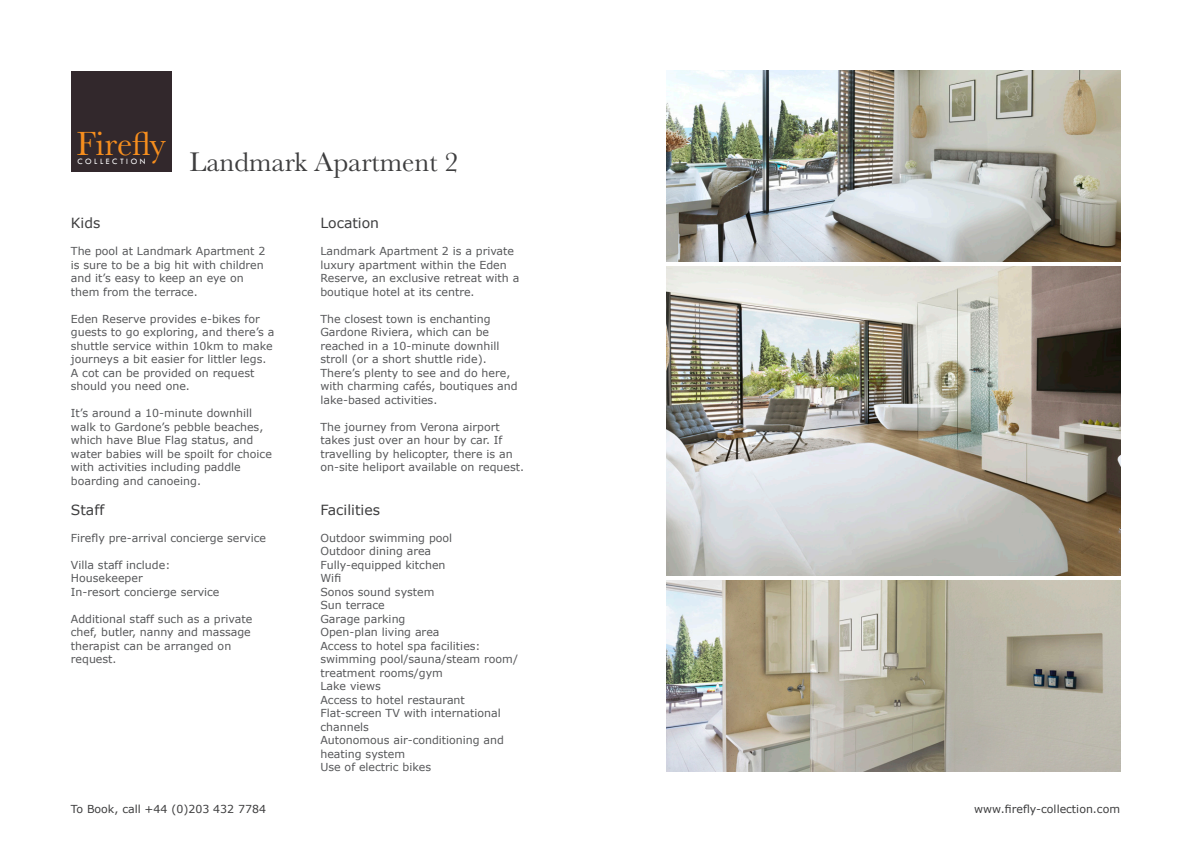
<style>
.page{position:relative;width:1191px;height:842px;background:#fff}
.page>*{position:absolute;margin:0;border:0;box-sizing:border-box;transform-origin:0 0}
.t1{font:34.9px "Baskerville";color:#f68e1e}
.t2{font:28px "Baskerville";color:#3e3e3f}
.t3{font:14px "Verdana";color:#3e3e3f}
.t4{font:11px/13.5px "Verdana";color:#57585a}
.t5{font:11px "Verdana";color:#3e3e3f}
.t6{font:8.5px "Tw Cen MT Std";letter-spacing:.3em;color:#fff}
</style>
<div class="page">
<div style="left:71px;top:71px;width:101px;height:101px;background:#32282c"></div>
<img style="left:666px;top:267px;width:454px;height:308px">
<img style="left:666px;top:71px;width:454px;height:190px">
<img style="left:666px;top:581px;width:454px;height:190px">
<p class="t1" style="left:77px;top:121px;width:91px">Firefly</p>
<p class="t6" style="left:77px;top:156px;width:70px">COLLECTION</p>
<p class="t2" style="left:190px;top:144px;width:270px">Landmark Apartment 2</p>
<p class="t3" style="left:71px;top:214px;width:31px">Kids</p>
<p class="t4" style="left:71px;top:244px;width:196px">The pool at Landmark Apartment 2 is sure to be a big hit with children and it’s easy to keep an eye on them from the terrace.</p>
<p class="t4" style="left:71px;top:312px;width:205px">Eden Reserve provides e-bikes for guests to go exploring, and there’s a shuttle service within 10km to make journeys a bit easier for littler legs.<br>A cot can be provided on request should you need one.</p>
<p class="t4" style="left:71px;top:406px;width:202px">It’s around a 10-minute downhill walk to Gardone’s pebble beaches, which have Blue Flag status, and water babies will be spoilt for choice with activities including paddle boarding and canoeing.</p>
<p class="t3" style="left:71px;top:501px;width:35px">Staff</p>
<p class="t4" style="left:71px;top:531px;width:197px">Firefly pre-arrival concierge service</p>
<p class="t4" style="left:71px;top:558px;width:101px">Villa staff include:</p>
<p class="t4" style="left:71px;top:572px;width:73px">Housekeeper</p>
<p class="t4" style="left:71px;top:585px;width:150px">In-resort concierge service</p>
<p class="t4" style="left:71px;top:612px;width:183px">Additional staff such as a private chef, butler, nanny and massage therapist can be arranged on request.</p>
<p class="t5" style="left:71px;top:802px;width:197px">To Book, call +44 (0)203 432 7784</p>
<p class="t3" style="left:320px;top:214px;width:60px">Location</p>
<p class="t4" style="left:320px;top:244px;width:200px">Landmark Apartment 2 is a private luxury apartment within the Eden Reserve, an exclusive retreat with a boutique hotel at its centre.</p>
<p class="t4" style="left:320px;top:312px;width:199px">The closest town is enchanting<br>Gardone Riviera, which can be reached in a 10-minute downhill stroll (or a short shuttle ride).<br>There’s plenty to see and do here, with charming cafés, boutiques and lake-based activities.</p>
<p class="t4" style="left:320px;top:420px;width:205px">The journey from Verona airport takes just over an hour by car. If travelling by helicopter, there is an on-site heliport available on request.</p>
<p class="t3" style="left:320px;top:501px;width:61px">Facilities</p>
<p class="t4" style="left:320px;top:531px;width:133px">Outdoor swimming pool</p>
<p class="t4" style="left:320px;top:545px;width:112px">Outdoor dining area</p>
<p class="t4" style="left:320px;top:558px;width:127px">Fully-equipped kitchen</p>
<p class="t4" style="left:320px;top:572px;width:22px">Wifi</p>
<p class="t4" style="left:320px;top:585px;width:116px">Sonos sound system</p>
<p class="t4" style="left:320px;top:599px;width:66px">Sun terrace</p>
<p class="t4" style="left:320px;top:612px;width:87px">Garage parking</p>
<p class="t4" style="left:320px;top:626px;width:121px">Open-plan living area</p>
<p class="t4" style="left:320px;top:639px;width:199px">Access to hotel spa facilities: swimming pool/sauna/steam room/ treatment rooms/gym</p>
<p class="t4" style="left:320px;top:680px;width:62px">Lake views</p>
<p class="t4" style="left:320px;top:693px;width:146px">Access to hotel restaurant</p>
<p class="t4" style="left:320px;top:707px;width:182px">Flat-screen TV with international channels</p>
<p class="t4" style="left:320px;top:734px;width:185px">Autonomous air-conditioning and heating system</p>
<p class="t4" style="left:320px;top:761px;width:112px">Use of electric bikes</p>
<p class="t5" style="left:974px;top:802px;width:147px">www.firefly-collection.com</p>
</div>
